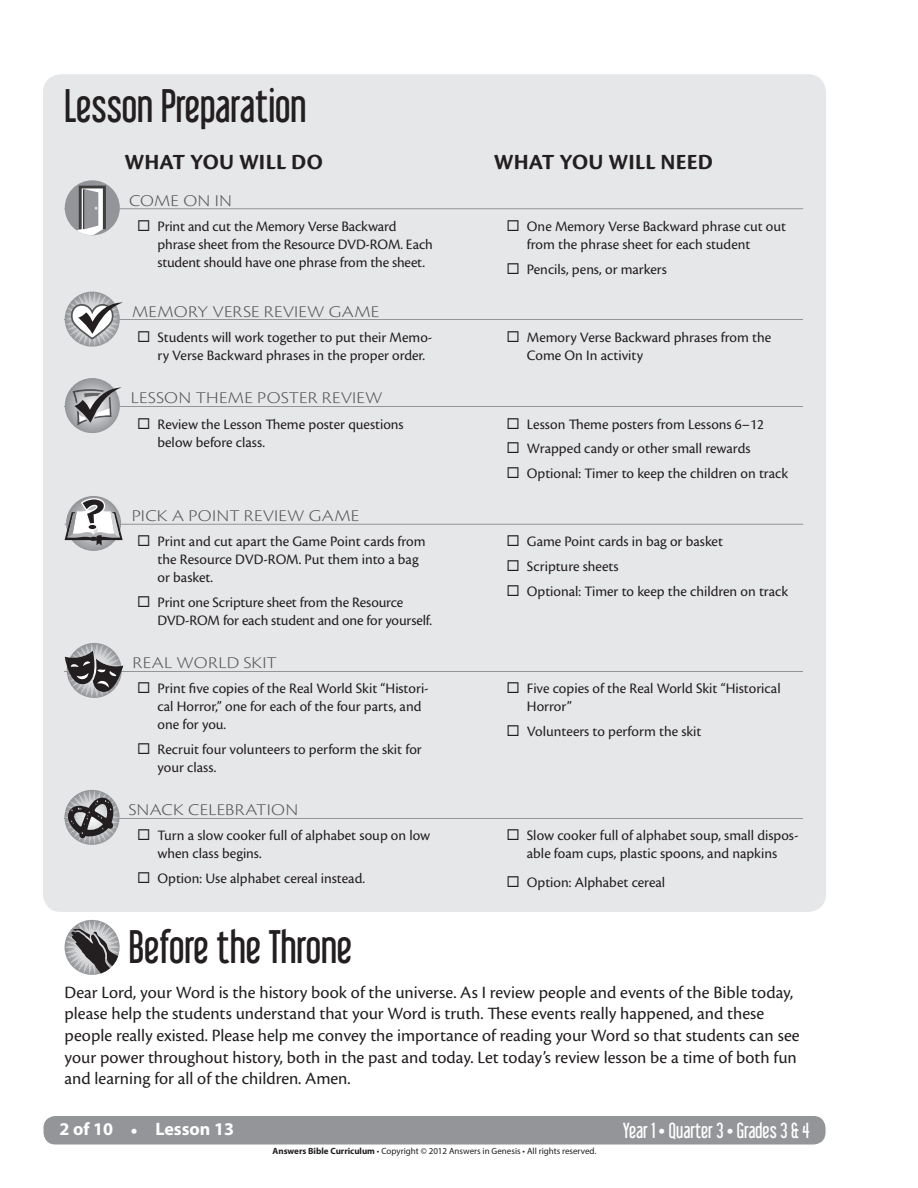
<style>
.page{position:relative;width:918px;height:1188px;background:#fff}
.page>*{position:absolute;margin:0;border:0;box-sizing:border-box;transform-origin:0 0}
.t1{font:42px "Libel Suit";color:#231f20}
.t2{font:700 22.5px "Cronos Pro";letter-spacing:.005em;color:#231f20}
.t3{font:19.5px "Libel Suit";color:#fff}
.t4{font:18px/21.6px "Cronos Pro";color:#231f20}
.t5{font:700 18px "Myriad Pro";color:#fff}
.t6{font:300 17.1px "Cronos Pro";letter-spacing:.01em;color:#57585a;scale:1.14 1}
.t7{font:15px/18px "Cronos Pro";color:#231f20}
.t8{font:9px "Myriad Pro";color:#231f20}
.s1{font-family:"Libel Suit";font-weight:400;font-size:19.5px}
.s2{font-weight:700}
</style>
<div class="page">
<div style="left:44px;top:1116px;width:782px;height:28px;background:#939598;border-radius:12px"></div>
<div style="left:43px;top:74px;width:783px;height:838px;background:#e6e7e9;border-radius:18px"></div>
<hr style="left:64px;top:208px;width:739px;height:1px;background:#939598">
<div style="left:65px;top:180px;width:55px;height:55px;background:#939598;border-radius:50%"></div>
<svg style="left:65px;top:186px;width:41px;height:49px"></svg>
<hr style="left:83px;top:189px;width:2px;height:40px;background:#3e3e3f">
<hr style="left:64px;top:319px;width:739px;height:1px;background:#939598">
<svg style="left:65px;top:292px;width:58px;height:55px"></svg>
<hr style="left:64px;top:406px;width:739px;height:1px;background:#939598">
<svg style="left:65px;top:387px;width:57px;height:46px"></svg>
<hr style="left:64px;top:524px;width:739px;height:1px;background:#939598">
<div style="left:66px;top:496px;width:55px;height:55px;background:#9c9ea1;border-radius:28px"></div>
<svg style="left:65px;top:498px;width:58px;height:48px"></svg>
<hr style="left:64px;top:671px;width:739px;height:1px;background:#939598">
<svg style="left:65px;top:643px;width:58px;height:55px"></svg>
<hr style="left:64px;top:818px;width:739px;height:1px;background:#939598">
<svg style="left:64px;top:790px;width:55px;height:55px"></svg>
<svg style="left:65px;top:920px;width:55px;height:55px"></svg>
<h1 class="t1" style="left:64px;top:81px;width:243px">Lesson Preparation</h1>
<h2 class="t2" style="left:125px;top:149px;width:200px">WHAT YOU WILL DO</h2>
<h2 class="t2" style="left:494px;top:149px;width:220px">WHAT YOU WILL NEED</h2>
<p class="t6" style="left:129px;top:191px;width:92px">COME ON IN</p>
<p class="t7" style="left:158px;top:217px;width:277px">Print and cut the Memory Verse Backward phrase sheet from the Resource DVD-ROM. Each student should have one phrase from the sheet.</p>
<p class="t7" style="left:527px;top:217px;width:261px">One Memory Verse Backward phrase cut out from the phrase sheet for each student</p>
<p class="t7" style="left:527px;top:260px;width:141px">Pencils, pens, or markers</p>
<p class="t6" style="left:132px;top:302px;width:218px">MEMORY VERSE REVIEW GAME</p>
<p class="t7" style="left:158px;top:328px;width:276px">Students will work together to put their Memo&shy;ry Verse Backward phrases in the proper order.</p>
<p class="t7" style="left:527px;top:328px;width:246px">Memory Verse Backward phrases from the<br>Come On In activity</p>
<p class="t6" style="left:131px;top:388px;width:222px">LESSON THEME POSTER REVIEW</p>
<p class="t7" style="left:158px;top:415px;width:248px">Review the Lesson Theme poster questions below before class.</p>
<p class="t7" style="left:527px;top:412px;width:263px;line-height:24.8px">Lesson Theme posters from Lessons 6–12<br>Wrapped candy or other small rewards<br>Optional: Timer to keep the children on track</p>
<p class="t6" style="left:132px;top:506px;width:201px">PICK A POINT REVIEW GAME</p>
<p class="t7" style="left:158px;top:533px;width:270px">Print and cut apart the Game Point cards from the Resource DVD-ROM. Put them into a bag or basket.</p>
<p class="t7" style="left:158px;top:594px;width:276px">Print one Scripture sheet from the Resource<br>DVD-ROM for each student and one for yourself.</p>
<p class="t7" style="left:527px;top:529px;width:263px;line-height:24.8px">Game Point cards in bag or basket<br>Scripture sheets<br>Optional: Timer to keep the children on track</p>
<p class="t6" style="left:133px;top:653px;width:128px">REAL WORLD SKIT</p>
<p class="t7" style="left:158px;top:680px;width:273px">Print five copies of the Real World Skit “Histori&shy;cal Horror,” one for each of the four parts, and one for you.</p>
<p class="t7" style="left:158px;top:741px;width:266px">Recruit four volunteers to perform the skit for your class.</p>
<p class="t6" style="left:129px;top:800px;width:150px">SNACK CELEBRATION</p>
<p class="t7" style="left:158px;top:827px;width:274px">Turn a slow cooker full of alphabet soup on low when class begins.</p>
<p class="t7" style="left:158px;top:870px;width:209px">Option: Use alphabet cereal instead.</p>
<p class="t7" style="left:527px;top:680px;width:255px">Five copies of the Real World Skit “Historical<br>Horror”</p>
<p class="t7" style="left:527px;top:723px;width:176px">Volunteers to perform the skit</p>
<p class="t7" style="left:527px;top:827px;width:273px">Slow cooker full of alphabet soup, small dispos&shy;able foam cups, plastic spoons, and napkins</p>
<p class="t7" style="left:527px;top:873px;width:140px">Option: Alphabet cereal</p>
<h1 class="t1" style="left:129px;top:921px;width:225px">Before the Throne</h1>
<p class="t4" style="left:64px;top:981px;width:737px">Dear Lord, your Word is the history book of the universe. As I review people and events of the Bible today, please help the students understand that your Word is truth. These events really happened, and these people really existed. Please help me convey the importance of reading your Word so that students can see your power throughout history, both in the past and today. Let today’s review lesson be a time of both fun and learning for all of the children. Amen.</p>
<p class="t5" style="left:60px;top:1118px;width:176px">2 of 10 <span class="s1">•</span> Lesson 13</p>
<h3 class="t3" style="left:623px;top:1118px;width:188px">Year 1 • Quarter 3 • Grades 3 &amp; 4</h3>
<p class="t8" style="left:273px;top:1145px;width:325px"><span class="s2">Answers Bible Curriculum</span> • Copyright © 2012 Answers in Genesis • All rights reserved.</p>
</div>
